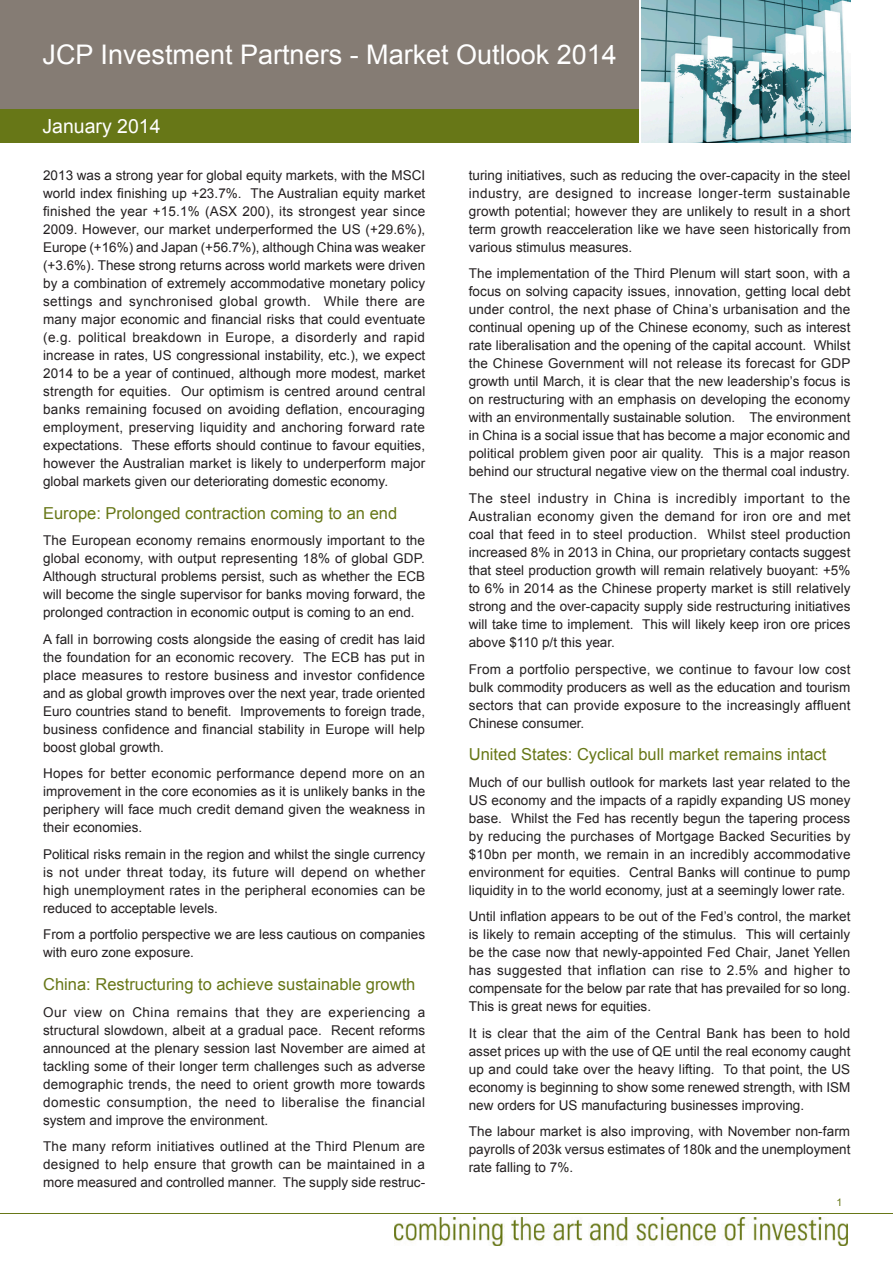
<style>
.page{position:relative;width:893px;height:1263px;background:#fff}
.page>*{position:absolute;margin:0;border:0;box-sizing:border-box;transform-origin:0 0}
.t1{font:27px "Arial";color:#fff}
.t2{font:19.5px "Arial";color:#fff}
.sub_heading_green{font:16.5px "Arial";color:#677717}
.body{font:13.5px/18px "Arial";color:#231f20;text-align:justify}
.front_cover_green_ba{font:10.5px "Arial";color:#677717}
</style>
<div class="page">
<div style="left:0;top:0;width:639px;height:109px;background:#857c74"></div>
<div style="left:0;top:109px;width:639px;height:33px;background:#677717"></div>
<hr style="left:0;top:1213px;width:893px;height:1px;background:#677717">
<img style="left:395px;top:1218px;width:452px;height:27px">
<img style="left:641px;top:0;width:209px;height:142px">
<h1 class="t1" style="left:43px;top:37px;width:576px">JCP Investment Partners - Market Outlook 2014</h1>
<h2 class="t2" style="left:43px;top:113px;width:120px">January 2014</h2>
<p class="body" style="left:43px;top:166px;width:384px">2013 was a strong year for global equity markets, with the MSCI world index finishing up +23.7%. The Australian equity market finished the year +15.1% (ASX 200), its strongest year since 2009. However, our market underperformed the US (+29.6%), Europe (+16%) and Japan (+56.7%), although China was weaker (+3.6%). These strong returns across world markets were driven by a combination of extremely accommodative monetary policy settings and synchronised global growth. While there are many major economic and financial risks that could eventuate (e.g. political breakdown in Europe, a disorderly and rapid increase in rates, US congressional instability, etc.), we expect 2014 to be a year of continued, although more modest, market strength for equities. Our optimism is centred around central banks remaining focused on avoiding deflation, encouraging employment, preserving liquidity and anchoring forward rate expectations. These efforts should continue to favour equities, however the Australian market is likely to underperform major global markets given our deteriorating domestic economy.</p>
<p class="sub_heading_green" style="left:43px;top:502px;width:356px">Europe: Prolonged contraction coming to an end</p>
<p class="body" style="left:43px;top:532px;width:384px">The European economy remains enormously important to the global economy, with output representing 18% of global GDP.<br>Although structural problems persist, such as whether the ECB will become the single supervisor for banks moving forward, the prolonged contraction in economic output is coming to an end.</p>
<p class="body" style="left:43px;top:630px;width:384px">A fall in borrowing costs alongside the easing of credit has laid the foundation for an economic recovery. The ECB has put in place measures to restore business and investor confidence and as global growth improves over the next year, trade oriented Euro countries stand to benefit. Improvements to foreign trade, business confidence and financial stability in Europe will help boost global growth.</p>
<p class="body" style="left:43px;top:765px;width:384px">Hopes for better economic performance depend more on an improvement in the core economies as it is unlikely banks in the periphery will face much credit demand given the weakness in their economies.</p>
<p class="body" style="left:43px;top:845px;width:384px">Political risks remain in the region and whilst the single currency is not under threat today, its future will depend on whether high unemployment rates in the peripheral economies can be reduced to acceptable levels.</p>
<p class="body" style="left:43px;top:926px;width:384px">From a portfolio perspective we are less cautious on companies with euro zone exposure.</p>
<p class="sub_heading_green" style="left:43px;top:974px;width:374px">China: Restructuring to achieve sustainable growth</p>
<p class="body" style="left:43px;top:1003px;width:384px">Our view on China remains that they are experiencing a structural slowdown, albeit at a gradual pace. Recent reforms announced at the plenary session last November are aimed at tackling some of their longer term challenges such as adverse demographic trends, the need to orient growth more towards domestic consumption, the need to liberalise the financial system and improve the environment.</p>
<p class="body" style="left:43px;top:1138px;width:384px">The many reform initiatives outlined at the Third Plenum are designed to help ensure that growth can be maintained in a more measured and controlled manner. The supply side restruc-</p>
<p class="body" style="left:469px;top:166px;width:383px">turing initiatives, such as reducing the over-capacity in the steel industry, are designed to increase longer-term sustainable growth potential; however they are unlikely to result in a short term growth reacceleration like we have seen historically from various stimulus measures.</p>
<p class="body" style="left:469px;top:265px;width:383px">The implementation of the Third Plenum will start soon, with a focus on solving capacity issues, innovation, getting local debt under control, the next phase of China’s urbanisation and the continual opening up of the Chinese economy, such as interest rate liberalisation and the opening of the capital account. Whilst the Chinese Government will not release its forecast for GDP growth until March, it is clear that the new leadership’s focus is on restructuring with an emphasis on developing the economy with an environmentally sustainable solution. The environment in China is a social issue that has become a major economic and political problem given poor air quality. This is a major reason behind our structural negative view on the thermal coal industry.</p>
<p class="body" style="left:469px;top:489px;width:383px">The steel industry in China is incredibly important to the Australian economy given the demand for iron ore and met coal that feed in to steel production. Whilst steel production increased 8% in 2013 in China, our proprietary contacts suggest that steel production growth will remain relatively buoyant: +5% to 6% in 2014 as the Chinese property market is still relatively strong and the over-capacity supply side restructuring initiatives will take time to implement. This will likely keep iron ore prices above $110 p/t this year.</p>
<p class="body" style="left:469px;top:660px;width:383px">From a portfolio perspective, we continue to favour low cost bulk commodity producers as well as the education and tourism sectors that can provide exposure to the increasingly affluent Chinese consumer.</p>
<p class="sub_heading_green" style="left:469px;top:744px;width:359px">United States: Cyclical bull market remains intact</p>
<p class="body" style="left:469px;top:773px;width:383px">Much of our bullish outlook for markets last year related to the US economy and the impacts of a rapidly expanding US money base. Whilst the Fed has recently begun the tapering process by reducing the purchases of Mortgage Backed Securities by $10bn per month, we remain in an incredibly accommodative environment for equities. Central Banks will continue to pump liquidity in to the world economy, just at a seemingly lower rate.</p>
<p class="body" style="left:469px;top:908px;width:383px">Until inflation appears to be out of the Fed’s control, the market is likely to remain accepting of the stimulus. This will certainly be the case now that newly-appointed Fed Chair, Janet Yellen has suggested that inflation can rise to 2.5% and higher to compensate for the below par rate that has prevailed for so long.<br>This is great news for equities.</p>
<p class="body" style="left:469px;top:1024px;width:383px">It is clear that the aim of the Central Bank has been to hold asset prices up with the use of QE until the real economy caught up and could take over the heavy lifting. To that point, the US economy is beginning to show some renewed strength, with ISM new orders for US manufacturing businesses improving.</p>
<p class="body" style="left:469px;top:1123px;width:383px">The labour market is also improving, with November non-farm payrolls of 203k versus estimates of 180k and the unemployment rate falling to 7%.</p>
<p class="front_cover_green_ba" style="left:836px;top:1195px;width:7px">1</p>
</div>
